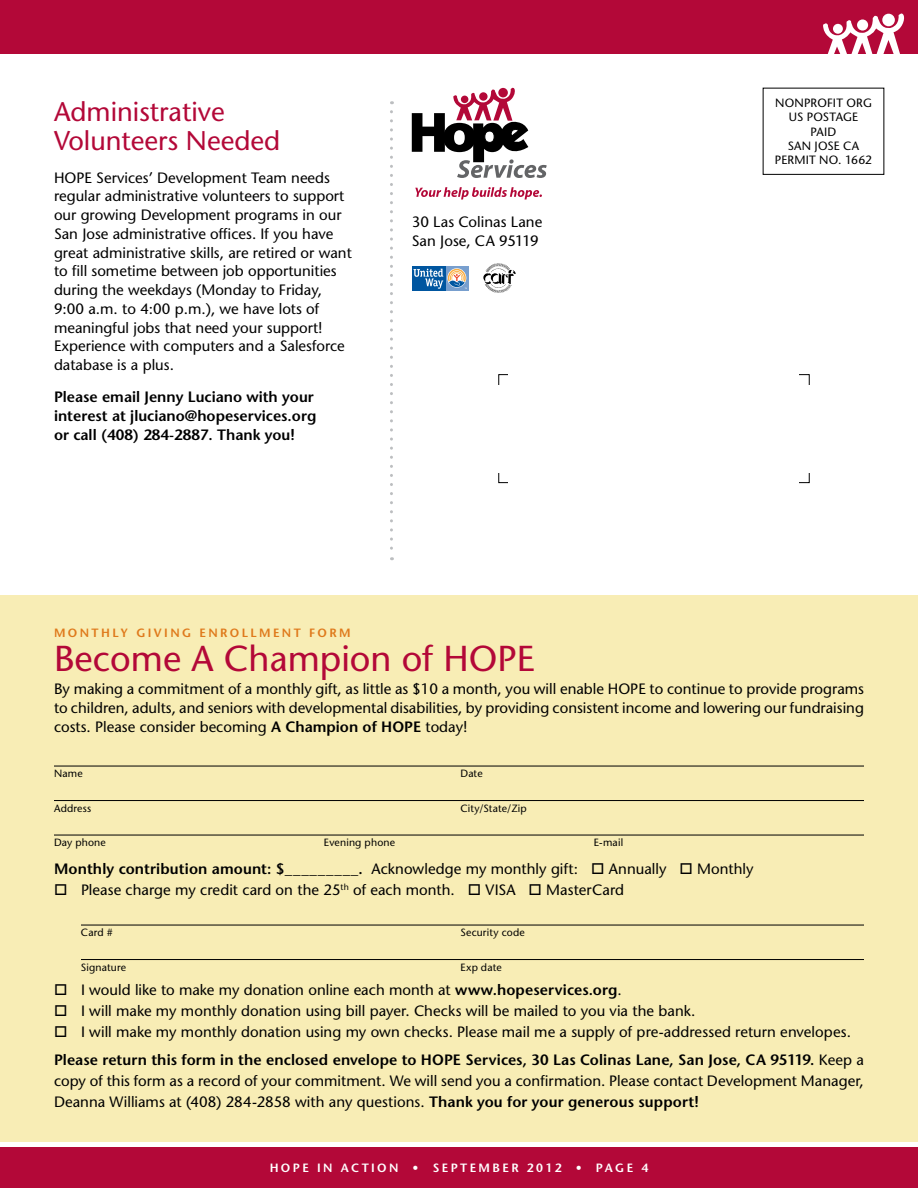
<style>
.page{position:relative;width:918px;height:1188px;background:#fff}
.page>*{position:absolute;margin:0;border:0;box-sizing:border-box;transform-origin:0 0}
.t1{font:500 36px "Stone Sans Std";color:#b30838}
.t2{font:500 27px/28.5px "Stone Sans Std";color:#b30838}
.t3{font:500 15px/18.8px "Stone Sans Std";color:#000}
.t4{font:600 15px/18.8px "Stone Sans Std";color:#000}
.t5{font:500 12px "Stone Sans Std";letter-spacing:.015em;color:#000}
.t6{font:600 12px "Stone Sans Std";letter-spacing:.2em;color:#fff}
.t7{font:600 12px "Stone Sans Std";letter-spacing:.2em;color:#df7a1c}
.t8{font:500 10.5px "Stone Sans Std";letter-spacing:.015em;color:#000}
.s1{font-weight:600}
</style>
<div class="page">
<div style="left:0;top:595px;width:918px;height:547px;background:#f8edb5"></div>
<svg style="left:390px;top:112px;width:3px;height:448px"></svg>
<svg style="left:412px;top:87px;width:135px;height:91px"></svg>
<svg style="left:415px;top:187px;width:127px;height:13px"></svg>
<div style="left:0;top:1148px;width:918px;height:40px;background:#b30838"></div>
<div style="left:763px;top:88px;width:121px;height:87px;border:1px solid #000"></div>
<div style="left:0;top:0;width:918px;height:54px;background:#b30838"></div>
<svg style="left:823px;top:13px;width:82px;height:41px"></svg>
<div style="left:833px;top:24px;width:10px;height:10px;background:#fff;border-radius:50%"></div>
<div style="left:857px;top:19px;width:11px;height:12px;background:#fff;border-radius:50%"></div>
<div style="left:882px;top:14px;width:13px;height:12px;background:#fff;border-radius:50%"></div>
<svg style="left:483px;top:263px;width:33px;height:30px"></svg>
<svg style="left:445px;top:266px;width:23px;height:24px"></svg>
<div style="left:412px;top:266px;width:33px;height:24px;background:#0056a0"></div>
<svg style="left:413px;top:269px;width:54px;height:20px"></svg>
<hr style="left:54px;top:766px;width:810px;height:1px;background:#000">
<hr style="left:54px;top:800px;width:810px;height:1px;background:#000">
<hr style="left:54px;top:835px;width:810px;height:1px;background:#000">
<hr style="left:81px;top:925px;width:783px;height:1px;background:#000">
<hr style="left:81px;top:959px;width:783px;height:1px;background:#000">
<h2 class="t2" style="left:54px;top:97px;width:228px">Administrative<br>Volunteers Needed</h2>
<p class="t3" style="left:54px;top:168px;width:299px">HOPE Services’ Development Team needs regular administrative volunteers to support our growing Development programs in our San Jose administrative offices. If you have great administrative skills, are retired or want to fill sometime between job opportunities during the weekdays (Monday to Friday, 9:00 a.m. to 4:00 p.m.), we have lots of meaningful jobs that need your support!<br>Experience with computers and a Salesforce database is a plus.</p>
<p class="t4" style="left:54px;top:388px;width:264px">Please email Jenny Luciano with your interest at jluciano@hopeservices.org or call (408) 284-2887. Thank you!</p>
<p class="t3" style="left:412px;top:212px;width:132px">30 Las Colinas Lane<br>San Jose, CA 95119</p>
<p class="t5" style="left:775px;top:96px;width:43px">Non Profit</p>
<p class="t5" style="left:846px;top:96px;width:18px">Org</p>
<p class="t5" style="left:789px;top:110px;width:33px">US Postage</p>
<p class="t5" style="left:811px;top:124px;width:27px">PAID</p>
<p class="t5" style="left:788px;top:139px;width:39px">San Jose</p>
<p class="t5" style="left:843px;top:139px;width:18px">CA</p>
<p class="t5" style="left:775px;top:153px;width:15px">Permit</p>
<p class="t5" style="left:819px;top:153px;width:54px">NO. 1662</p>
<p class="t7" style="left:54px;top:625px;width:186px">Mo nthl y G iving E nroll</p>
<p class="t7" style="left:259px;top:625px;width:93px">ment Fo rm</p>
<h1 class="t1" style="left:54px;top:637px;width:482px">Become A Champion of HOPE</h1>
<p class="t3" style="left:54px;top:680px;width:812px;text-align:justify">By making a commitment of a monthly gift, as little as $10 a month, you will enable HOPE to continue to provide programs to children, adults, and seniors with developmental disabilities, by providing consistent income and lowering our fundraising costs. Please consider becoming <span class="s1">A Champion of HOPE</span> today!</p>
<p class="t8" style="left:54px;top:767px;width:30px">Name</p>
<p class="t8" style="left:460px;top:767px;width:24px">Date</p>
<p class="t8" style="left:54px;top:802px;width:39px">Address</p>
<p class="t8" style="left:460px;top:802px;width:68px">City/State/Zip</p>
<p class="t8" style="left:54px;top:836px;width:53px">Day phone</p>
<p class="t8" style="left:324px;top:836px;width:73px">Evening phone</p>
<p class="t8" style="left:594px;top:836px;width:31px">E-mail</p>
<p class="t3" style="left:54px;top:859px;width:701px"><span class="s1">M onthly contribution amount: $_________.</span> Acknowledge my monthly gift: □ Annually □ Monthly</p>
<p class="t3" style="left:54px;top:880px;width:572px">□ Please charge my credit card on the 25<sup>th</sup> of each month. □ VISA □ MasterCard</p>
<p class="t8" style="left:81px;top:926px;width:33px">Card #</p>
<p class="t8" style="left:460px;top:926px;width:66px">Security code</p>
<p class="t8" style="left:81px;top:961px;width:47px">Signature</p>
<p class="t8" style="left:460px;top:961px;width:43px">Exp date</p>
<p class="t3" style="left:54px;top:981px;width:569px">□ I would like to make my donation online each month at <span class="s1">www.hopeservices.org</span>.</p>
<p class="t3" style="left:54px;top:1002px;width:643px">□ I will make my monthly donation using bill payer. Checks will be mailed to you via the bank.</p>
<p class="t3" style="left:54px;top:1018px;width:811px;line-height:27.8px">□ I will make my monthly donation using my own checks. Please mail me a supply of pre-addressed return envelopes.<br><span class="s1">Please return this form in the enclosed envelope to HOPE Services, 30 Las Colinas Lane, San Jose, CA 95119.</span> Keep a</p>
<p class="t3" style="left:54px;top:1070px;width:811px;line-height:21px">copy of this form as a record of your commitment. We will send you a confirmation. Please contact Development Manager,<br>Deanna Williams at (408) 284-2858 with any questions. <span class="s1">Thank you for your generous support!</span></p>
<p class="t6" style="left:270px;top:1161px;width:32px">HOPE</p>
<p class="t6" style="left:317px;top:1161px;width:333px">in actio n • september 2012 • Page 4</p>
</div>
